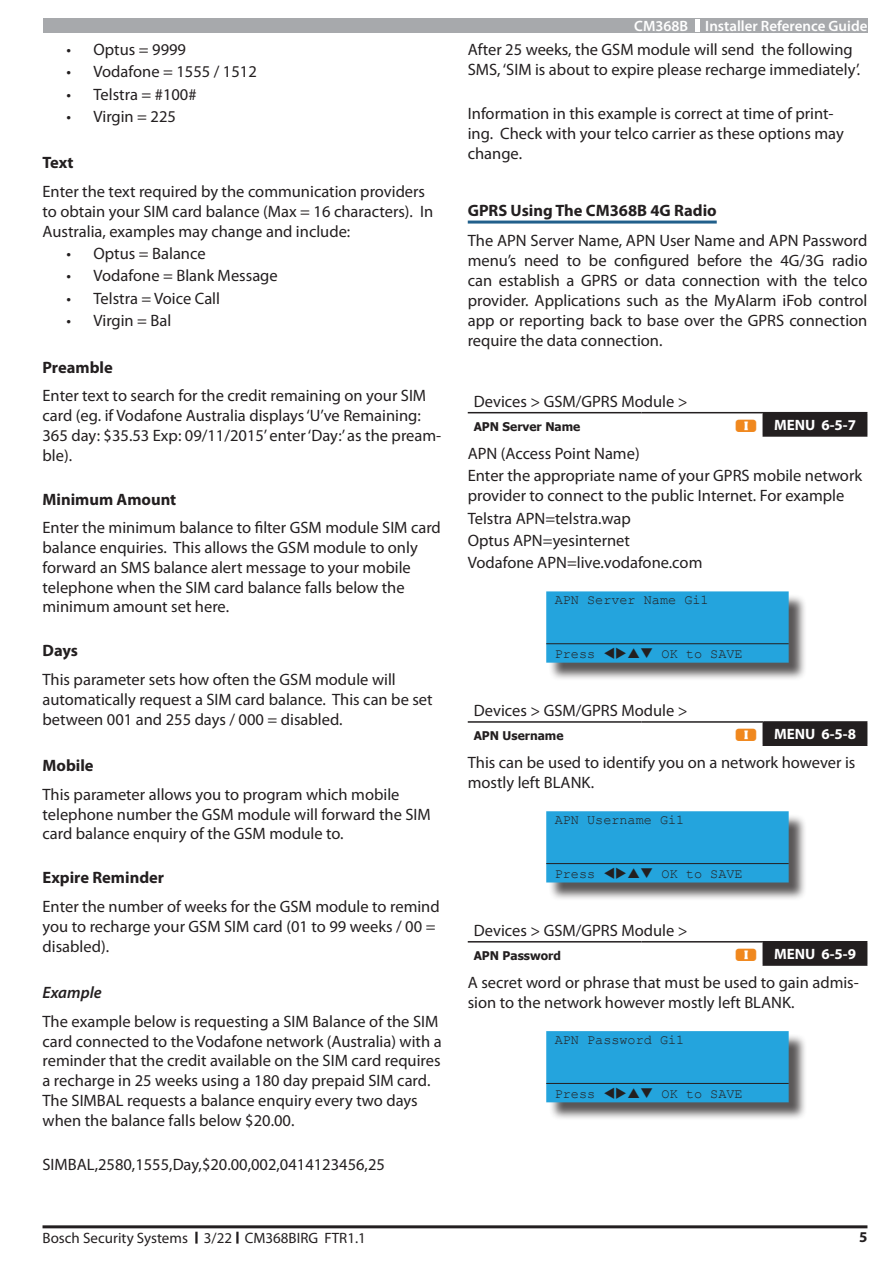
<style>
.page{position:relative;width:893px;height:1263px;background:#fff}
.page>*{position:absolute;margin:0;border:0;box-sizing:border-box;transform-origin:0 0}
.Body_Text{font:16.5px/19.8px "Myriad Pro";color:#231f20}
.Main_Text{font:16.5px/19.8px "Myriad Pro";color:#231f20;text-align:justify}
.Main_Text-2{font:700 16.5px "Myriad Pro";color:#231f20}
.Blue_Underline_Headi{font:700 16.5px "Myriad Pro";color:#231f20}
.Main_Text-3{font:italic 600 16.5px "Myriad Pro";color:#231f20}
.t1{font:15px "Myriad Pro";color:#231f20}
.t2{font:600 15px "Myriad Pro";color:#fff}
.Menu_Number{font:700 15px "Myriad Pro";color:#fff}
.t3{font:700 15px "Myriad Pro";color:#231f20}
.t4{font:13.5px "Courier New";color:#231f20}
.Menu_Option_Top{font:700 12px "Tahoma";color:#231f20}
</style>
<div class="page">
<div style="left:43px;top:18px;width:824px;height:15px;background:#a7a9ac"></div>
<div style="left:695px;top:19px;width:5px;height:13px;background:#fff"></div>
<hr style="left:43px;top:1225px;width:824px;height:3px;background:#231f20">
<svg style="left:195px;top:1232px;width:3px;height:11px"></svg>
<svg style="left:236px;top:1232px;width:3px;height:11px"></svg>
<hr style="left:468px;top:221px;width:249px;height:3px;background:#215f8b">
<div style="left:763px;top:413px;width:104px;height:23px;background:#231f20"></div>
<hr style="left:468px;top:412px;width:173px;height:1px;background:#231f20">
<hr style="left:641px;top:412px;width:122px;height:1px;background:#231f20">
<hr style="left:763px;top:412px;width:104px;height:1px;background:#231f20">
<hr style="left:762px;top:413px;width:2px;height:22px;background:#231f20">
<hr style="left:762px;top:435px;width:105px;height:2px;background:#231f20">
<div style="left:548px;top:594px;width:260px;height:88px;background:#231f20;opacity:.75"></div>
<div style="left:763px;top:722px;width:104px;height:23px;background:#231f20"></div>
<hr style="left:468px;top:721px;width:173px;height:2px;background:#231f20">
<hr style="left:641px;top:721px;width:122px;height:2px;background:#231f20">
<hr style="left:763px;top:721px;width:104px;height:2px;background:#231f20">
<hr style="left:762px;top:723px;width:2px;height:21px;background:#231f20">
<hr style="left:762px;top:744px;width:105px;height:2px;background:#231f20">
<div style="left:548px;top:813px;width:260px;height:88px;background:#231f20;opacity:.75"></div>
<div style="left:763px;top:942px;width:104px;height:23px;background:#231f20"></div>
<hr style="left:468px;top:941px;width:173px;height:1px;background:#231f20">
<hr style="left:641px;top:941px;width:122px;height:1px;background:#231f20">
<hr style="left:763px;top:941px;width:104px;height:1px;background:#231f20">
<hr style="left:762px;top:942px;width:2px;height:22px;background:#231f20">
<hr style="left:762px;top:964px;width:105px;height:2px;background:#231f20">
<div style="left:549px;top:1033px;width:258px;height:88px;background:#231f20;opacity:.75"></div>
<div style="left:546px;top:591px;width:243px;height:72px;background:#24a4dd"></div>
<div style="left:546px;top:811px;width:243px;height:71px;background:#24a4dd"></div>
<div style="left:546px;top:1031px;width:243px;height:71px;background:#24a4dd"></div>
<p class="Body_Text" style="left:67px;top:39px;width:121px">• Optus = 9999</p>
<p class="Body_Text" style="left:67px;top:62px;width:192px">• Vodafone = 1555 / 1512</p>
<p class="Body_Text" style="left:67px;top:84px;width:132px">• Telstra = #100#</p>
<p class="Body_Text" style="left:67px;top:106px;width:111px">• Virgin = 225</p>
<p class="Main_Text-2" style="left:43px;top:152px;width:33px">Text</p>
<p class="Body_Text" style="left:43px;top:181px;width:392px">Enter the text required by the communication providers to obtain your SIM card balance (Max = 16 characters). In<br>Australia, examples may change and include:</p>
<p class="Body_Text" style="left:67px;top:243px;width:141px">• Optus = Balance</p>
<p class="Body_Text" style="left:67px;top:266px;width:213px">• Vodafone = Blank Message</p>
<p class="Body_Text" style="left:67px;top:288px;width:155px">• Telstra = Voice Call</p>
<p class="Body_Text" style="left:67px;top:310px;width:106px">• Virgin = Bal</p>
<p class="Main_Text-2" style="left:43px;top:356px;width:72px">Preamble</p>
<p class="Body_Text" style="left:43px;top:386px;width:400px">Enter text to search for the credit remaining on your SIM card (eg. if Vodafone Australia displays ‘U’ve Remaining:<br>365 day: $35.53 Exp: 09/11/2015’ enter ‘Day:’ as the pream&shy;ble).</p>
<p class="Main_Text-2" style="left:43px;top:488px;width:135px">Minimum Amount</p>
<p class="Body_Text" style="left:43px;top:518px;width:400px">Enter the minimum balance to filter GSM module SIM card balance enquiries. This allows the GSM module to only forward an SMS balance alert message to your mobile telephone when the SIM card balance falls below the minimum amount set here.</p>
<p class="Main_Text-2" style="left:43px;top:640px;width:37px">Days</p>
<p class="Body_Text" style="left:43px;top:669px;width:392px">This parameter sets how often the GSM module will automatically request a SIM card balance. This can be set between 001 and 255 days / 000 = disabled.</p>
<p class="Main_Text-2" style="left:43px;top:755px;width:53px">Mobile</p>
<p class="Body_Text" style="left:43px;top:784px;width:390px">This parameter allows you to program which mobile telephone number the GSM module will forward the SIM card balance enquiry of the GSM module to.</p>
<p class="Main_Text-2" style="left:43px;top:867px;width:123px">Expire Reminder</p>
<p class="Body_Text" style="left:43px;top:896px;width:399px">Enter the number of weeks for the GSM module to remind you to recharge your GSM SIM card (01 to 99 weeks / 00 = disabled).</p>
<p class="Main_Text-3" style="left:43px;top:982px;width:61px">Example</p>
<p class="Body_Text" style="left:43px;top:1011px;width:401px">The example below is requesting a SIM Balance of the SIM card connected to the Vodafone network (Australia) with a reminder that the credit available on the SIM card requires a recharge in 25 weeks using a 180 day prepaid SIM card.<br>The SIMBAL requests a balance enquiry every two days when the balance falls below $20.00.</p>
<p class="Body_Text" style="left:43px;top:1155px;width:344px">SIMBAL,2580,1555,Day,$20.00,002,0414123456,25</p>
<p class="t2" style="left:634px;top:16px;width:235px">CM368B Installer Reference Guide</p>
<p class="Body_Text" style="left:468px;top:39px;width:394px">After 25 weeks, the GSM module will send the following<br>SMS, ‘SIM is about to expire please recharge immediately’.</p>
<p class="Body_Text" style="left:468px;top:104px;width:377px">Information in this example is correct at time of print&shy;ing. Check with your telco carrier as these options may change.</p>
<p class="Blue_Underline_Headi" style="left:468px;top:200px;width:250px">GPRS Using The CM368B 4G Radio</p>
<p class="Main_Text" style="left:468px;top:231px;width:401px">The APN Server Name, APN User Name and APN Password menu’s need to be configured before the 4G/3G radio can establish a GPRS or data connection with the telco provider. Applications such as the MyAlarm iFob control app or reporting back to base over the GPRS connection require the data connection.</p>
<p class="Main_Text" style="left:474px;top:391px;width:216px">Devices &gt; GSM/GPRS Module &gt;</p>
<p class="Menu_Option_Top" style="left:474px;top:418px;width:108px">APN Server Name</p>
<p class="Menu_Number" style="left:774px;top:415px;width:83px">MENU 6-5-7</p>
<p class="Body_Text" style="left:468px;top:443px;width:173px">APN (Access Point Name)</p>
<p class="Body_Text" style="left:468px;top:466px;width:396px">Enter the appropriate name of your GPRS mobile network provider to connect to the public Internet. For example</p>
<p class="Body_Text" style="left:468px;top:508px;width:165px">Telstra APN=telstra.wap</p>
<p class="Body_Text" style="left:468px;top:530px;width:164px">Optus APN=yesinternet</p>
<p class="Body_Text" style="left:468px;top:553px;width:236px">Vodafone APN=live.vodafone.com</p>
<p class="t4" style="left:555px;top:591px;width:155px">APN Server Name Gi1</p>
<p class="t4" style="left:555px;top:646px;width:189px">Press ▼◆ ❑ OK to SAVE</p>
<p class="Main_Text" style="left:474px;top:700px;width:216px">Devices &gt; GSM/GPRS Module &gt;</p>
<p class="Menu_Option_Top" style="left:474px;top:727px;width:91px">APN Username</p>
<p class="Menu_Number" style="left:774px;top:724px;width:83px">MENU 6-5-8</p>
<p class="Body_Text" style="left:468px;top:753px;width:389px">This can be used to identify you on a network however is mostly left BLANK.</p>
<p class="t4" style="left:555px;top:811px;width:131px">APN Username Gi1</p>
<p class="t4" style="left:555px;top:866px;width:189px">Press ▼◆ ❑ OK to SAVE</p>
<p class="Main_Text" style="left:474px;top:920px;width:216px">Devices &gt; GSM/GPRS Module &gt;</p>
<p class="Menu_Option_Top" style="left:474px;top:947px;width:89px">APN Password</p>
<p class="Menu_Number" style="left:774px;top:944px;width:83px">MENU 6-5-9</p>
<p class="Body_Text" style="left:468px;top:972px;width:393px">A secret word or phrase that must be used to gain admis&shy;sion to the network however mostly left BLANK.</p>
<p class="t4" style="left:555px;top:1031px;width:131px">APN Password Gi1</p>
<p class="t4" style="left:555px;top:1085px;width:189px">Press ▼◆ ❑ OK to SAVE</p>
<p class="t1" style="left:43px;top:1229px;width:325px">Bosch Security Systems 3/22 CM368BIRG FTR1.1</p>
<p class="t3" style="left:859px;top:1227px;width:10px">5</p>
</div>
